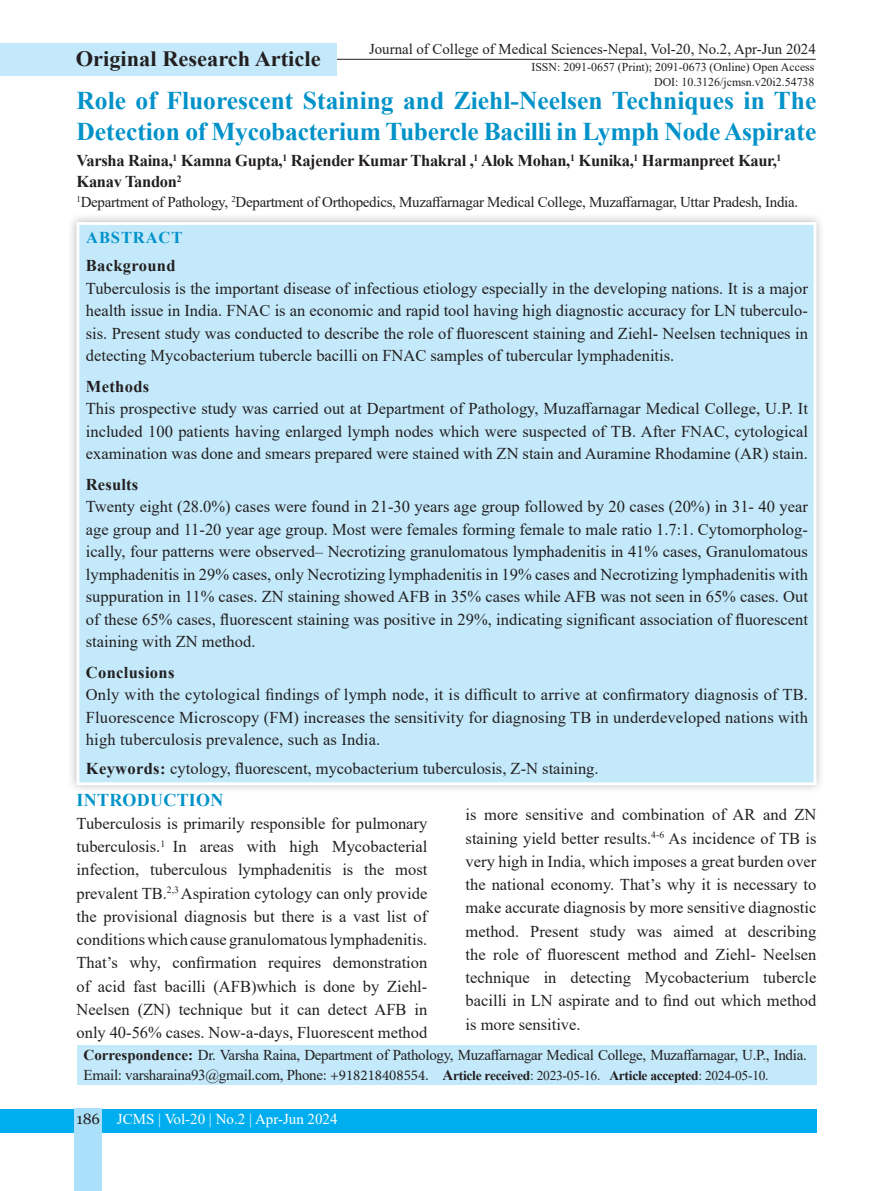
<style>
.page{position:relative;width:893px;height:1191px;background:#fff}
.page>*{position:absolute;margin:0;border:0;box-sizing:border-box;transform-origin:0 0}
.t1{font:700 25.5px/31.5px "Times New Roman";color:#0092c8}
.t2{font:700 21.75px "Times New Roman";color:#231f20}
.t3{font:700 18px "Times New Roman";letter-spacing:.015em;color:#0092c8}
.t4{font:16.5px/23.2px "Times New Roman";color:#231f20;text-align:justify}
.No_Spacing{font:700 16.5px/21px "Times New Roman";letter-spacing:-.02em;color:#231f20}
.No_Spacing-2{font:700 16.5px "Times New Roman";letter-spacing:.02em;color:#231f20}
.t5{font:700 16.5px "Times New Roman";letter-spacing:.055em;color:#0092c8}
.No_Spacing-3{font:700 16.5px "Times New Roman";letter-spacing:.01em;color:#231f20}
.t6{font:15px/19.5px "Times New Roman";letter-spacing:-.02em;color:#231f20}
.t7{font:15px "Times New Roman";color:#231f20}
.t8{font:15px "Times New Roman";color:#fff}
.t9{font:12px "Times New Roman";color:#231f20}
.s1{font-weight:700}
.s2{font-family:"Minion Pro"}
.s3{font-weight:700;font-size:13.5px}
.s4{font-size:13.5px}
.s5{font-family:"Georgia";color:#231f20}
</style>
<div class="page">
<div style="left:0;top:1109px;width:816px;height:23px;background:#00aeef"></div>
<div style="left:74px;top:1108px;width:28px;height:83px;background:#aae0f9"></div>
<hr style="left:337px;top:59px;width:479px;height:1px;background:#231f20">
<div style="left:0;top:43px;width:337px;height:33px;background:#c3e9fa"></div>
<div style="left:67px;top:213px;width:759px;height:581px;background:#231f20;opacity:.3"></div>
<div style="left:77px;top:222px;width:739px;height:563px;background:#c3e9fa;border:3px solid #fff"></div>
<div style="left:77px;top:1045px;width:739px;height:39px;background:#c3e9fa"></div>
<p class="t2" style="left:76px;top:43px;width:246px">Original Research Article</p>
<p class="t7" style="left:369px;top:38px;width:448px">Journal of College of Medical Sciences-Nepal, Vol-20, No.2, Apr-Jun 2024</p>
<p class="t9" style="left:531px;top:59px;width:285px">ISSN: 2091-0657 (Print); 2091-0673 (Online) Open Access</p>
<p class="t9" style="left:654px;top:73px;width:162px">DOI: 10.3126/jcmsn.v20i2.54738</p>
<p class="t1" style="left:77px;top:84px;width:741px">Role of Fluorescent Staining and Ziehl-Neelsen Techniques in The<br>Detection of Mycobacterium Tubercle Bacilli in Lymph Node Aspirate</p>
<p class="No_Spacing" style="left:77px;top:150px;width:706px">Varsha Raina,<sup>1</sup> Kamna Gupta,<sup>1</sup> Rajender Kumar Thakral ,<sup>1</sup> Alok Mohan,<sup>1</sup> Kunika,<sup>1</sup> Harmanpreet Kaur,<sup>1<br></sup>Kanav Tandon<sup>2</sup></p>
<p class="t6" style="left:77px;top:192px;width:723px"><sup>1</sup>Department of Pathology, <sup>2</sup>Department of Orthopedics, Muzaffarnagar Medical College, Muzaffarnagar, Uttar Pradesh, India.</p>
<p class="t5" style="left:86px;top:226px;width:98px">ABSTRACT</p>
<p class="No_Spacing-2" style="left:86px;top:254px;width:91px">Background</p>
<p class="t4" style="left:86px;top:276px;width:724px;line-height:22.5px">Tuberculosis is the important disease of infectious etiology especially in the developing nations. It is a major health issue in India. FNAC is an economic and rapid tool having high diagnostic accuracy for LN tuberculo&shy;sis. Present study was conducted to describe the role of fluorescent staining and Ziehl- Neelsen techniques in detecting Mycobacterium tubercle bacilli on FNAC samples of tubercular lymphadenitis.</p>
<p class="No_Spacing-2" style="left:86px;top:374px;width:65px">Methods</p>
<p class="t4" style="left:86px;top:397px;width:724px;line-height:22.5px">This prospective study was carried out at Department of Pathology, Muzaffarnagar Medical College, U.P. It included 100 patients having enlarged lymph nodes which were suspected of TB. After FNAC, cytological examination was done and smears prepared were stained with ZN stain and Auramine Rhodamine (AR) stain.</p>
<p class="No_Spacing-3" style="left:86px;top:472px;width:54px">Results</p>
<p class="t4" style="left:86px;top:495px;width:724px;line-height:22.5px">Twenty eight (28.0%) cases were found in 21-30 years age group followed by 20 cases (20%) in 31- 40 year age group and 11-20 year age group. Most were females forming female to male ratio 1.7:1. Cytomorpholog&shy;ically, four patterns were observed– Necrotizing granulomatous lymphadenitis in 41% cases, Granulomatous lymphadenitis in 29% cases, only Necrotizing lymphadenitis in 19% cases and Necrotizing lymphadenitis with suppuration in 11% cases. ZN staining showed AFB in 35% cases while AFB was not seen in 65% cases. Out of these 65% cases, fluorescent staining was positive in 29%, indicating significant association of fluorescent staining with ZN method.</p>
<p class="No_Spacing-2" style="left:86px;top:660px;width:90px">Conclusions</p>
<p class="t4" style="left:86px;top:683px;width:724px;line-height:22.5px">Only with the cytological findings of lymph node, it is difficult to arrive at confirmatory diagnosis of TB.<br>Fluorescence Microscopy (FM) increases the sensitivity for diagnosing TB in underdeveloped nations with high tuberculosis prevalence, such as India.</p>
<p class="t4" style="left:86px;top:756px;width:514px"><span class="s1">Keywords:</span> cytology, fluorescent, mycobacterium tuberculosis, Z-N staining.</p>
<p class="t3" style="left:77px;top:786px;width:148px">INTRODUCTION</p>
<p class="t4" style="left:77px;top:811px;width:352px">Tuberculosis is primarily responsible for pulmonary tuberculosis.<sup>1</sup> In areas with high Mycobacterial infection, tuberculous lymphadenitis is the most prevalent TB.<sup>2,3</sup> Aspiration cytology can only provide the provisional diagnosis but there is a vast list of conditions which cause granulomatous lymphadenitis.<br>That’s why, confirmation requires demonstration of acid fast bacilli (AFB)which is done by Ziehl-Neelsen (ZN) technique but it can detect AFB in only 40-56% cases. Now-a-days, Fluorescent method</p>
<p class="t4" style="left:466px;top:802px;width:352px">is more sensitive and combination of AR and ZN staining yield better results.<sup>4-6</sup> As incidence of TB is very high in India, which imposes a great burden over the national economy. That’s why it is necessary to make accurate diagnosis by more sensitive diagnostic method. Present study was aimed at describing the role of fluorescent method and Ziehl- Neelsen technique in detecting Mycobacterium tubercle bacilli in LN aspirate and to find out which method is more sensitive.</p>
<p class="t6" style="left:84px;top:1044px;width:725px"><span class="s1">Correspondence:</span> Dr. Varsha Raina, Department of Pathology, Muzaffarnagar Medical College, Muzaffarnagar, U.P., India.<br>Email: varsharaina93@gmail.com, Phone: <span class="s2">+918218408554</span>. <span class="s1">A</span><span class="s3">rticle received</span><span class="s4">: 2023-05-16.</span> <span class="s3">Article accepted</span><span class="s4">: 2024-05-10.</span></p>
<p class="t8" style="left:76px;top:1108px;width:263px"><span class="s5">186</span> JCMS | Vol-20 | No.2 | Apr-Jun 2024</p>
</div>
